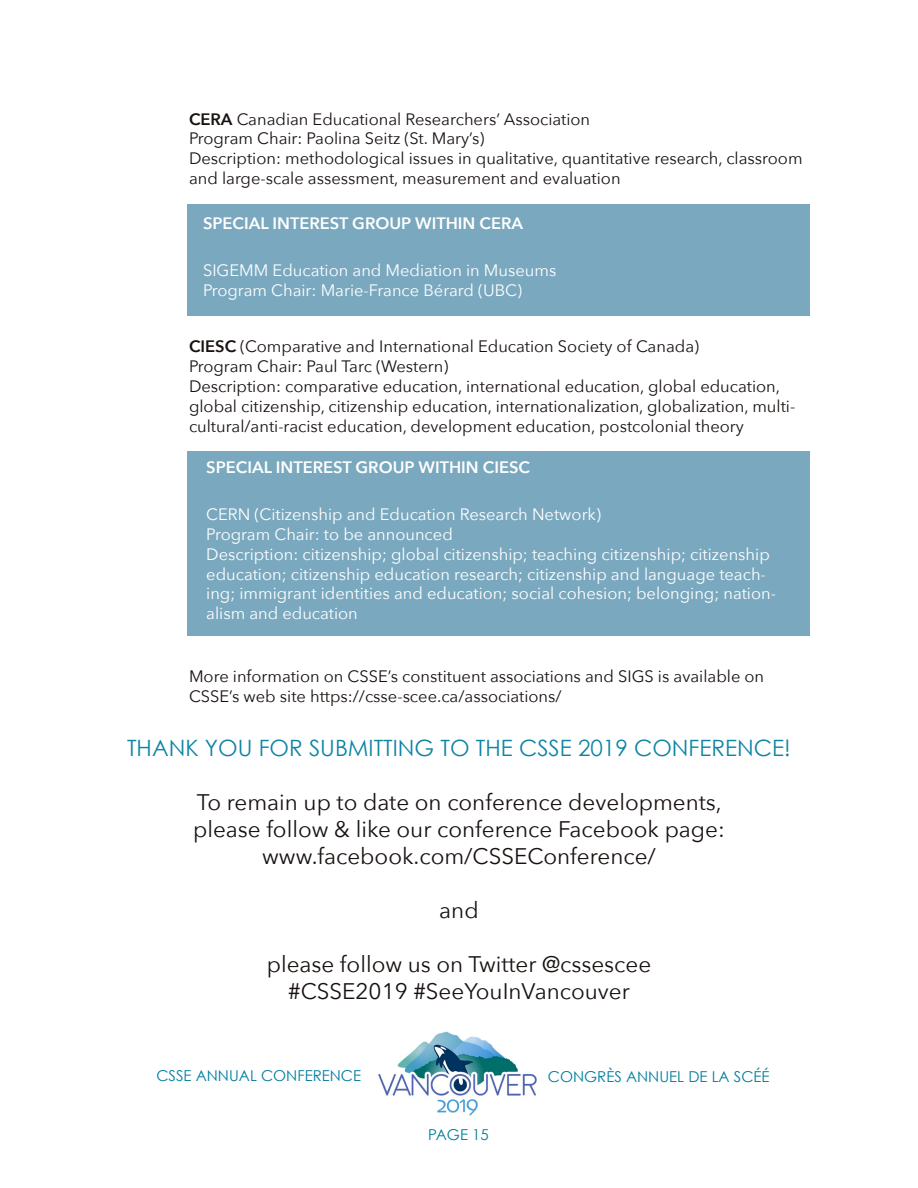
<style>
.page{position:relative;width:918px;height:1188px;background:#fff}
.page>*{position:absolute;margin:0;border:0;box-sizing:border-box;transform-origin:0 0}
.Body_Text{font:22.5px/27px "Avenir Next";color:#181210;text-align:center}
.Heading_2{font:22.5px "Century Gothic";color:#0f85a4}
.Body_Text-2{font:16.5px/19.8px "Avenir Next";color:#181210}
.Body_Text-3{font:16.5px/19.8px "Avenir Next";color:#fff}
.Heading_3{font:600 16.5px "Avenir Next";color:#fff}
.t1{font:15px "Century Gothic";color:#007d9e}
.s1{font-weight:600}
</style>
<div class="page">
<img style="left:378px;top:1031px;width:159px;height:84px">
<div style="left:188px;top:204px;width:622px;height:111px;background:#79a8bf"></div>
<div style="left:188px;top:451px;width:622px;height:185px;background:#79a8bf"></div>
<p class="Body_Text-2" style="left:189px;top:108px;width:615px"><span class="s1">CERA</span> Canadian Educational Researchers’ Association<br>Program Chair: Paolina Seitz (St. Mary’s)<br>Description: methodological issues in qualitative, quantitative research, classroom and large-scale assessment, measurement and evaluation</p>
<p class="Heading_3" style="left:203px;top:209px;width:322px">SPECIAL INTEREST GROUP WITHIN CERA</p>
<p class="Body_Text-3" style="left:203px;top:260px;width:355px">SIGEMM Education and Mediation in Museums<br>Program Chair: Marie-France Bérard (UBC)</p>
<p class="Body_Text-2" style="left:189px;top:336px;width:608px"><span class="s1">CIESC</span> (Comparative and International Education Society of Canada)<br>Program Chair: Paul Tarc (Western)<br>Description: comparative education, international education, global education, global citizenship, citizenship education, internationalization, globalization, multi&shy;cultural/anti-racist education, development education, postcolonial theory</p>
<p class="Heading_3" style="left:206px;top:453px;width:325px">SPECIAL INTEREST GROUP WITHIN CIESC</p>
<p class="Body_Text-3" style="left:206px;top:504px;width:571px">CERN (Citizenship and Education Research Network)<br>Program Chair: to be announced<br>Description: citizenship; global citizenship; teaching citizenship; citizenship education; citizenship education research; citizenship and language teach&shy;ing; immigrant identities and education; social cohesion; belonging; nation&shy;alism and education</p>
<p class="Body_Text-2" style="left:189px;top:665px;width:577px">More information on CSSE’s constituent associations and SIGS is available on<br>CSSE’s web site https://csse-scee.ca/associations/</p>
<p class="Heading_2" style="left:127px;top:734px;width:665px">THANK YOU FOR SUBMITTING TO THE CSSE 2019 CONFERENCE!</p>
<p class="Body_Text" style="left:193px;top:787px;width:533px">To remain up to date on conference developments, please follow &amp; like our conference Facebook page: www.facebook.com/CSSEConference/</p>
<p class="Body_Text" style="left:439px;top:895px;width:41px">and</p>
<p class="Body_Text" style="left:267px;top:949px;width:386px">please follow us on Twitter @cssescee #CSSE2019 #SeeYouInVancouver</p>
<p class="t1" style="left:156px;top:1066px;width:206px">CSSE ANNUAL CONFERENCE</p>
<p class="t1" style="left:548px;top:1067px;width:223px">CONGRÈS ANNUEL DE LA SCÉÉ</p>
<p class="t1" style="left:428px;top:1126px;width:62px">PAGE 15</p>
</div>
